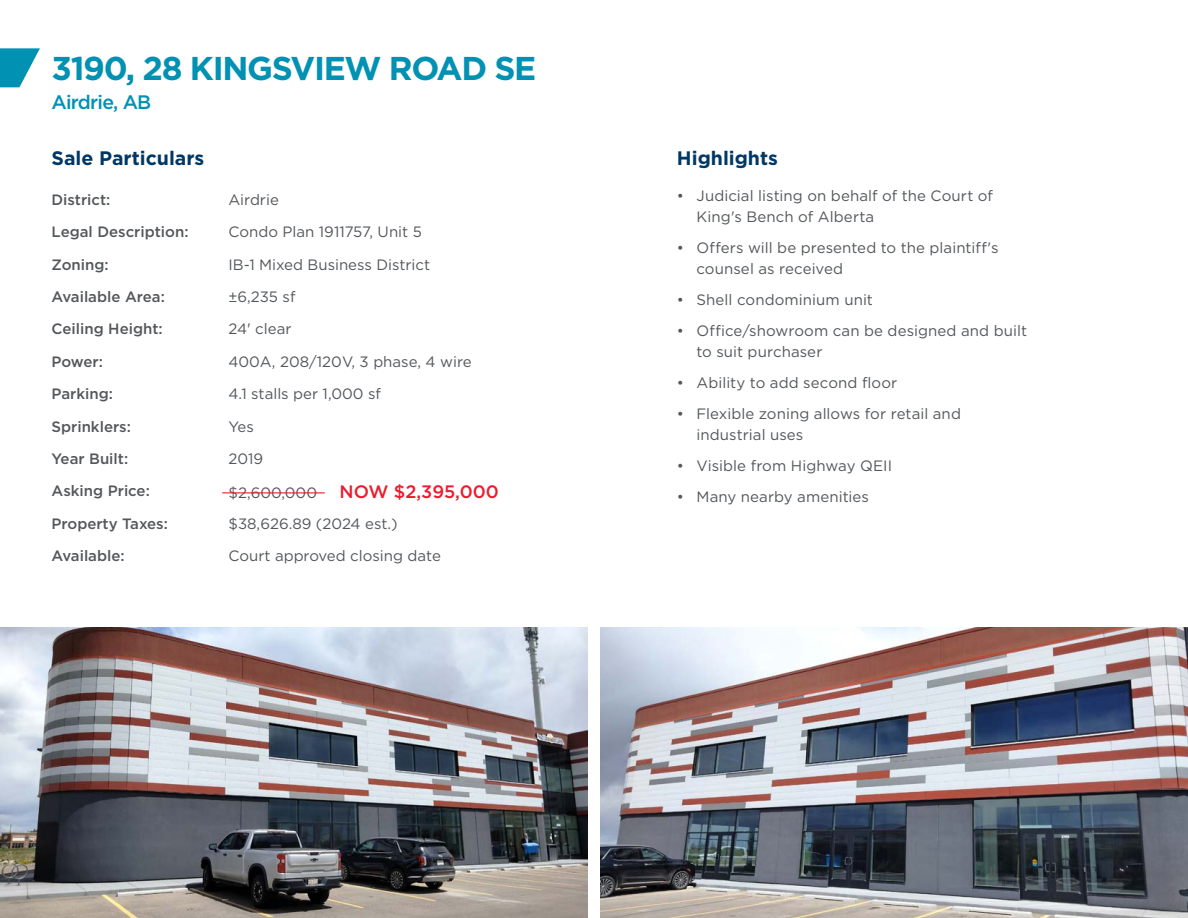
<style>
.page{position:relative;width:1188px;height:918px;background:#fff}
.page>*{position:absolute;margin:0;border:0;box-sizing:border-box;transform-origin:0 0}
.t1{font:700 33px "Gotham";letter-spacing:-.04em;color:#0091b3}
.Section_Head_-_red{font:700 19.5px "Gotham";color:#003865}
.Section_Head_-_red-2{font:500 19.5px "Gotham";letter-spacing:-.04em;color:#0091b3}
.Spec_Value{font:500 18px "Gotham";color:#eb1c2c}
.Spec_Value-2{font:15px/21px "Gotham";color:#54575a}
.Spec_Title{font:500 15px "Gotham";color:#54575a}
.s1{font-weight:400;font-size:15px;color:#54575a}
</style>
<div class="page">
<svg style="left:0;top:48px;width:40px;height:39px"></svg>
<img style="left:0;top:627px;width:588px;height:291px">
<img style="left:600px;top:627px;width:588px;height:291px">
<hr style="left:222px;top:492px;width:103px;height:1px;background:#eb1c2c">
<p class="t1" style="left:52px;top:46px;width:486px">3190, 28 KINGSVIEW ROAD SE</p>
<p class="Section_Head_-_red-2" style="left:52px;top:90px;width:101px">Airdrie, AB</p>
<p class="Section_Head_-_red" style="left:52px;top:145px;width:154px">Sale Particulars</p>
<p class="Spec_Title" style="left:52px;top:190px;width:60px">District:</p>
<p class="Spec_Value-2" style="left:228px;top:189px;width:52px">Airdrie</p>
<p class="Spec_Title" style="left:52px;top:222px;width:139px">Legal Description:</p>
<p class="Spec_Value-2" style="left:228px;top:221px;width:195px">Condo Plan 1911757, Unit 5</p>
<p class="Spec_Title" style="left:52px;top:255px;width:59px">Zoning:</p>
<p class="Spec_Value-2" style="left:228px;top:254px;width:203px">IB-1 Mixed Business District</p>
<p class="Spec_Title" style="left:52px;top:287px;width:115px">Available Area:</p>
<p class="Spec_Value-2" style="left:228px;top:286px;width:69px">±6,235 sf</p>
<p class="Spec_Title" style="left:52px;top:319px;width:113px">Ceiling Height:</p>
<p class="Spec_Value-2" style="left:228px;top:318px;width:64px">24' clear</p>
<p class="Spec_Title" style="left:52px;top:352px;width:53px">Power:</p>
<p class="Spec_Value-2" style="left:228px;top:351px;width:245px">400A, 208/120V, 3 phase, 4 wire</p>
<p class="Spec_Title" style="left:52px;top:384px;width:63px">Parking:</p>
<p class="Spec_Value-2" style="left:228px;top:383px;width:154px">4.1 stalls per 1,000 sf</p>
<p class="Spec_Title" style="left:52px;top:417px;width:81px">Sprinklers:</p>
<p class="Spec_Value-2" style="left:228px;top:416px;width:27px">Yes</p>
<p class="Spec_Title" style="left:52px;top:449px;width:78px">Year Built:</p>
<p class="Spec_Value-2" style="left:228px;top:448px;width:36px">2019</p>
<p class="Spec_Title" style="left:52px;top:481px;width:100px">Asking Price:</p>
<p class="Spec_Value" style="left:228px;top:479px;width:272px"><span class="s1">$2,600,000</span> NOW $2,395,000</p>
<p class="Spec_Title" style="left:52px;top:514px;width:118px">Property Taxes:</p>
<p class="Spec_Value-2" style="left:228px;top:513px;width:171px">$38,626.89 (2024 est.)</p>
<p class="Spec_Title" style="left:52px;top:546px;width:75px">Available:</p>
<p class="Spec_Value-2" style="left:228px;top:545px;width:214px">Court approved closing date</p>
<p class="Section_Head_-_red" style="left:677px;top:145px;width:102px">Highlights</p>
<p class="Spec_Value-2" style="left:696px;top:185px;width:298px;text-indent:-20px">• Judicial listing on behalf of the Court of<br>King's Bench of Alberta</p>
<p class="Spec_Value-2" style="left:696px;top:237px;width:304px;text-indent:-20px">• Offers will be presented to the plaintiff's counsel as received</p>
<p class="Spec_Value-2" style="left:677px;top:289px;width:197px">• Shell condominium unit</p>
<p class="Spec_Value-2" style="left:696px;top:320px;width:332px;text-indent:-20px">• Office/showroom can be designed and built to suit purchaser</p>
<p class="Spec_Value-2" style="left:677px;top:372px;width:222px">• Ability to add second floor</p>
<p class="Spec_Value-2" style="left:696px;top:403px;width:266px;text-indent:-20px">• Flexible zoning allows for retail and industrial uses</p>
<p class="Spec_Value-2" style="left:677px;top:455px;width:217px">• Visible from Highway QEII</p>
<p class="Spec_Value-2" style="left:677px;top:486px;width:194px">• Many nearby amenities</p>
</div>
